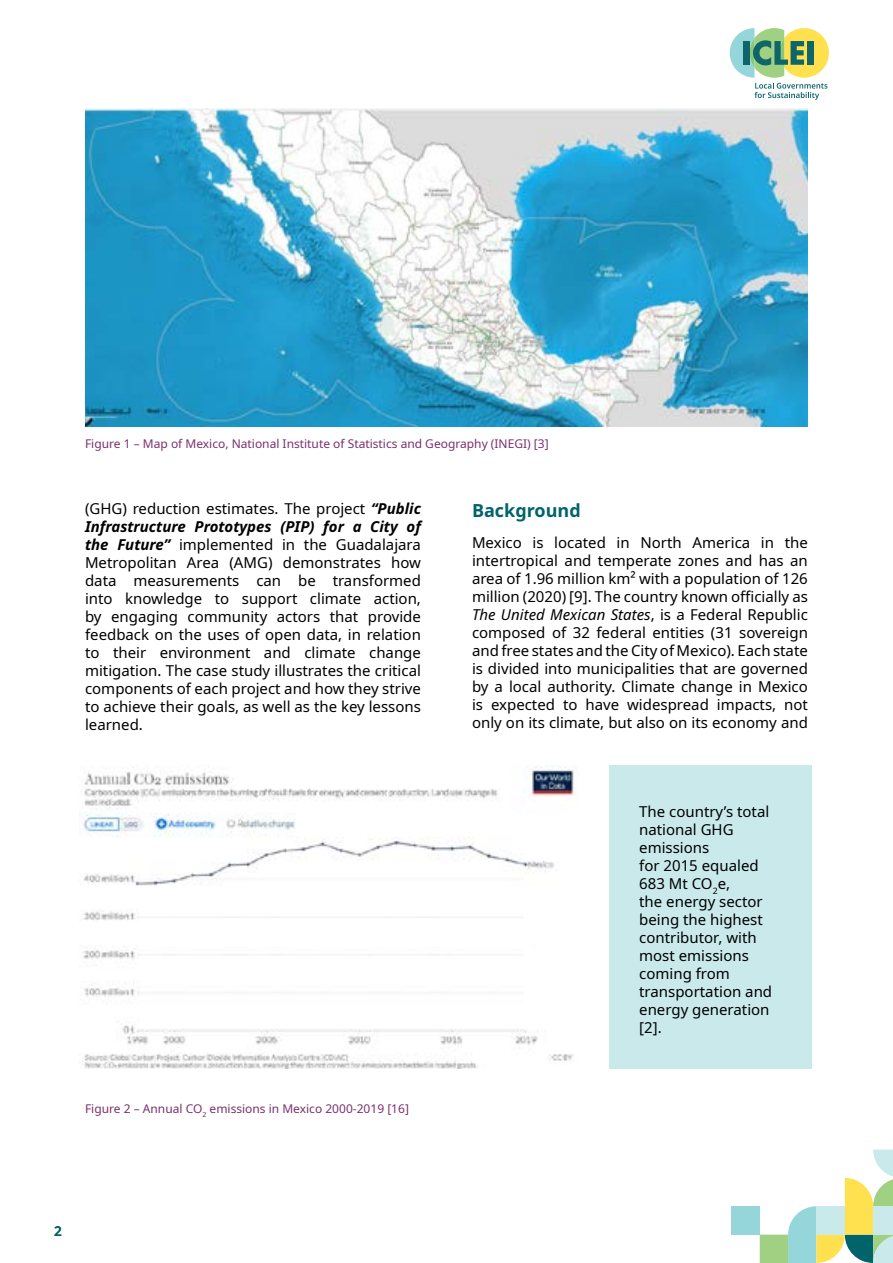
<style>
.page{position:relative;width:893px;height:1263px;background:#fff}
.page>*{position:absolute;margin:0;border:0;box-sizing:border-box;transform-origin:0 0}
.t1{font:700 18px "Noto Sans";color:#00646c}
.t2{font:15px/18px "Noto Sans";color:#000;text-align:justify}
.t3{font:600 13.5px "Noto Sans";color:#00646c}
.t4{font:12px "Noto Sans";color:#7a306c}
.s1{font-weight:700;font-style:italic}
.s2{font-style:italic}
</style>
<div class="page">
<svg style="left:730px;top:28px;width:99px;height:72px"></svg>
<div style="left:760px;top:1234px;width:28px;height:29px;background:#a0d082"></div>
<div style="left:731px;top:1206px;width:29px;height:28px;background:#94d6da"></div>
<svg style="left:788px;top:1149px;width:105px;height:114px"></svg>
<img style="left:79px;top:765px;width:496px;height:304px">
<img style="left:85px;top:108px;width:723px;height:319px">
<div style="left:609px;top:765px;width:203px;height:304px;background:#c9e9eb"></div>
<p class="t4" style="left:85px;top:435px;width:465px">Figure 1 – Map of Mexico, National Institute of Statistics and Geography (INEGI) [3]</p>
<p class="t2" style="left:85px;top:500px;width:337px">(GHG) reduction estimates. The project <span class="s1">“Public Infrastructure Prototypes (PIP) for a City of the Future”</span> implemented in the Guadalajara Metropolitan Area (AMG) demonstrates how data measurements can be transformed into knowledge to support climate action, by engaging community actors that provide feedback on the uses of open data, in relation to their environment and climate change mitigation. The case study illustrates the critical components of each project and how they strive to achieve their goals, as well as the key lessons learned.</p>
<p class="t1" style="left:472px;top:498px;width:110px">Background</p>
<p class="t2" style="left:472px;top:534px;width:337px">Mexico is located in North America in the intertropical and temperate zones and has an area of 1.96 million km² with a population of 126 million (2020) [9]. The country known officially as <span class="s2">The United Mexican States</span>, is a Federal Republic composed of 32 federal entities (31 sovereign and free states and the City of Mexico). Each state is divided into municipalities that are governed by a local authority. Climate change in Mexico is expected to have widespread impacts, not only on its climate, but also on its economy and</p>
<p class="t4" style="left:85px;top:1100px;width:325px">Figure 2 – Annual CO<sub>2</sub> emissions in Mexico 2000-2019 [16]</p>
<p class="t2" style="left:639px;top:803px;width:134px;text-align:left">The country’s total national GHG emissions<br>for 2015 equaled<br>683 Mt CO<sub>2</sub>e,<br>the energy sector being the highest contributor, with most emissions coming from transportation and energy generation [2].</p>
<p class="t3" style="left:54px;top:1222px;width:9px">2</p>
</div>
